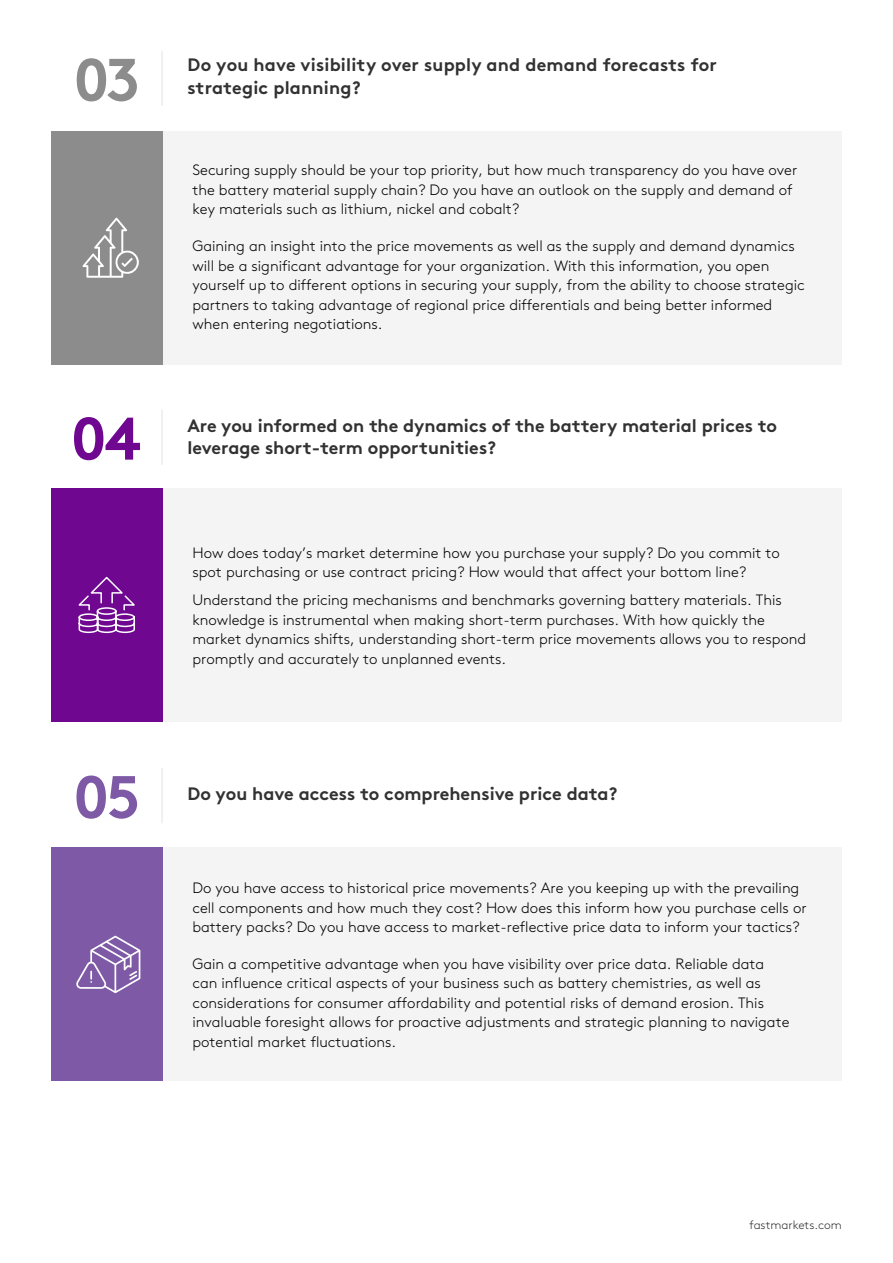
<style>
.page{position:relative;width:893px;height:1263px;background:#fff}
.page>*{position:absolute;margin:0;border:0;box-sizing:border-box;transform-origin:0 0}
.t1{font:700 60px "Brown Std";color:#7e5aa6}
.t2{font:700 60px "Brown Std";color:#8c8c8c}
.t3{font:700 60px "Brown Std";color:#6f0791}
.t4{font:700 18px "Brown Std";color:#323232}
.t5{font:300 15px/19.5px "Brown Std";color:#000}
.t6{font:300 12px "Brown Std";color:#323232}
</style>
<div class="page">
<div style="left:163px;top:131px;width:679px;height:234px;background:#f4f4f4"></div>
<div style="left:163px;top:847px;width:679px;height:234px;background:#f4f4f4"></div>
<hr style="left:161px;top:768px;width:2px;height:55px;background:#ececec">
<hr style="left:161px;top:51px;width:2px;height:55px;background:#ececec">
<div style="left:51px;top:131px;width:112px;height:234px;background:#8c8c8c"></div>
<div style="left:51px;top:847px;width:112px;height:234px;background:#7e5aa6"></div>
<svg style="left:76px;top:936px;width:64px;height:57px"></svg>
<svg style="left:82px;top:217px;width:57px;height:61px"></svg>
<div style="left:163px;top:488px;width:679px;height:234px;background:#f4f4f4"></div>
<hr style="left:161px;top:409px;width:2px;height:56px;background:#ececec">
<div style="left:51px;top:488px;width:112px;height:234px;background:#6f0791"></div>
<svg style="left:78px;top:576px;width:57px;height:58px"></svg>
<h1 class="t2" style="left:73px;top:43px;width:68px">03</h1>
<h1 class="t3" style="left:71px;top:402px;width:72px">04</h1>
<p class="t4" style="left:188px;top:54px;width:531px">Do you have visibility over supply and demand forecasts for</p>
<p class="t4" style="left:188px;top:76px;width:175px">strategic planning?</p>
<p class="t5" style="left:192px;top:161px;width:606px">Securing supply should be your top priority, but how much transparency do you have over the battery material supply chain? Do you have an outlook on the supply and demand of key materials such as lithium, nickel and cobalt?</p>
<p class="t5" style="left:192px;top:236px;width:614px">Gaining an insight into the price movements as well as the supply and demand dynamics will be a significant advantage for your organization. With this information, you open yourself up to different options in securing your supply, from the ability to choose strategic partners to taking advantage of regional price differentials and being better informed when entering negotiations.</p>
<p class="t4" style="left:187px;top:414px;width:591px">Are you informed on the dynamics of the battery material prices to</p>
<p class="t4" style="left:187px;top:437px;width:310px">leverage short-term opportunities?</p>
<p class="t5" style="left:192px;top:543px;width:589px">How does today’s market determine how you purchase your supply? Do you commit to spot purchasing or use contract pricing? How would that affect your bottom line?</p>
<p class="t5" style="left:192px;top:590px;width:615px">Understand the pricing mechanisms and benchmarks governing battery materials. This knowledge is instrumental when making short-term purchases. With how quickly the market dynamics shifts, understanding short-term price movements allows you to respond promptly and accurately to unplanned events.</p>
<h1 class="t1" style="left:73px;top:760px;width:69px">05</h1>
<p class="t4" style="left:187px;top:783px;width:432px">Do you have access to comprehensive price data?</p>
<p class="t5" style="left:192px;top:878px;width:616px">Do you have access to historical price movements? Are you keeping up with the prevailing cell components and how much they cost? How does this inform how you purchase cells or battery packs? Do you have access to market-reflective price data to inform your tactics?</p>
<p class="t5" style="left:192px;top:954px;width:598px">Gain a competitive advantage when you have visibility over price data. Reliable data can influence critical aspects of your business such as battery chemistries, as well as considerations for consumer affordability and potential risks of demand erosion. This invaluable foresight allows for proactive adjustments and strategic planning to navigate potential market fluctuations.</p>
<p class="t6" style="left:749px;top:1218px;width:94px">fastmarkets.com</p>
</div>
